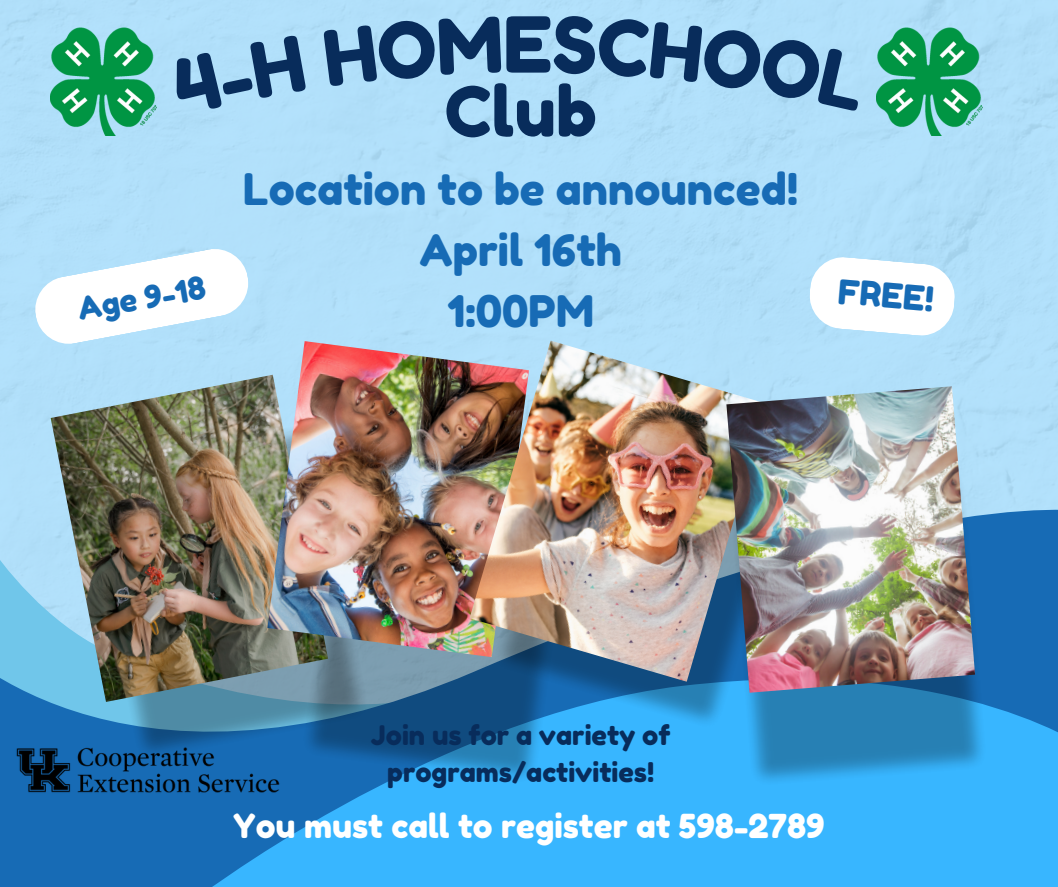
<style>
.page{position:relative;width:1058px;height:887px;background:#fff}
.page>*{position:absolute;margin:0;border:0;box-sizing:border-box;transform-origin:0 0}
.t1{font:76.8px "Fredoka One";color:#082c5b}
.t2{font:69px "Fredoka One";color:#082c5b}
.t3{font:43.5px/60.8px "Fredoka One";color:#176bb5;text-align:center}
.t4{font:34.2px "Fredoka One";color:#176bb5}
.t5{font:33px "Fredoka One";color:#fff}
.t6{font:31.2px "Fredoka One";color:#176bb5}
.t7{font:27px/37.2px "Fredoka One";color:#082c5b;text-align:center}
</style>
<div class="page">
<div style="left:0;top:0;width:1058px;height:475px;background:#b1e0fa"></div>
<svg style="left:0;top:475px;width:1058px;height:411px;background:#4793cc"></svg>
<svg style="left:189px;top:652px;width:869px;height:234px;background:#34aef7"></svg>
<img style="left:79px;top:702px;width:220px;height:12px">
<img style="left:51px;top:375px;width:248px;height:327px">
<img style="left:299px;top:657px;width:277px;height:131px">
<img style="left:267px;top:341px;width:202px;height:316px">
<img style="left:488px;top:376px;width:316px;height:359px">
<img style="left:469px;top:340px;width:298px;height:341px">
<img style="left:726px;top:467px;width:264px;height:322px">
<img style="left:726px;top:386px;width:249px;height:306px">
<svg style="left:808px;top:256px;width:148px;height:81px"></svg>
<svg style="left:32px;top:246px;width:219px;height:100px"></svg>
<img style="left:51px;top:26px;width:105px;height:109px">
<img style="left:876px;top:26px;width:106px;height:109px">
<img style="left:0;top:714px;width:299px;height:111px">
<div style="left:169px;top:34px;width:137px;height:82px;background:#b1e0fa"></div>
<div style="left:323px;top:16px;width:178px;height:71px;background:#b1e0fa"></div>
<div style="left:553px;top:15px;width:315px;height:96px;background:#b1dffa"></div>
<p class="t1" style="left:503px;top:-2px;width:51px">E</p>
<h2 class="t2" style="left:445px;top:69px;width:154px">Club</h2>
<h3 class="t3" style="left:243px;top:159px;width:556px">Location to be announced!<br>April 16th<br>1:00PM</h3>
<p class="t6" style="left:75px;top:291px;width:131px;rotate:-10deg">Age 9-18</p>
<p class="t4" style="left:840px;top:270px;width:97px;rotate:5deg">FREE!</p>
<p class="t7" style="left:371px;top:716px;width:301px">Join us for a variety of programs/activities!</p>
<p class="t5" style="left:233px;top:805px;width:593px">You must call to register at 598-2789</p>
</div>
